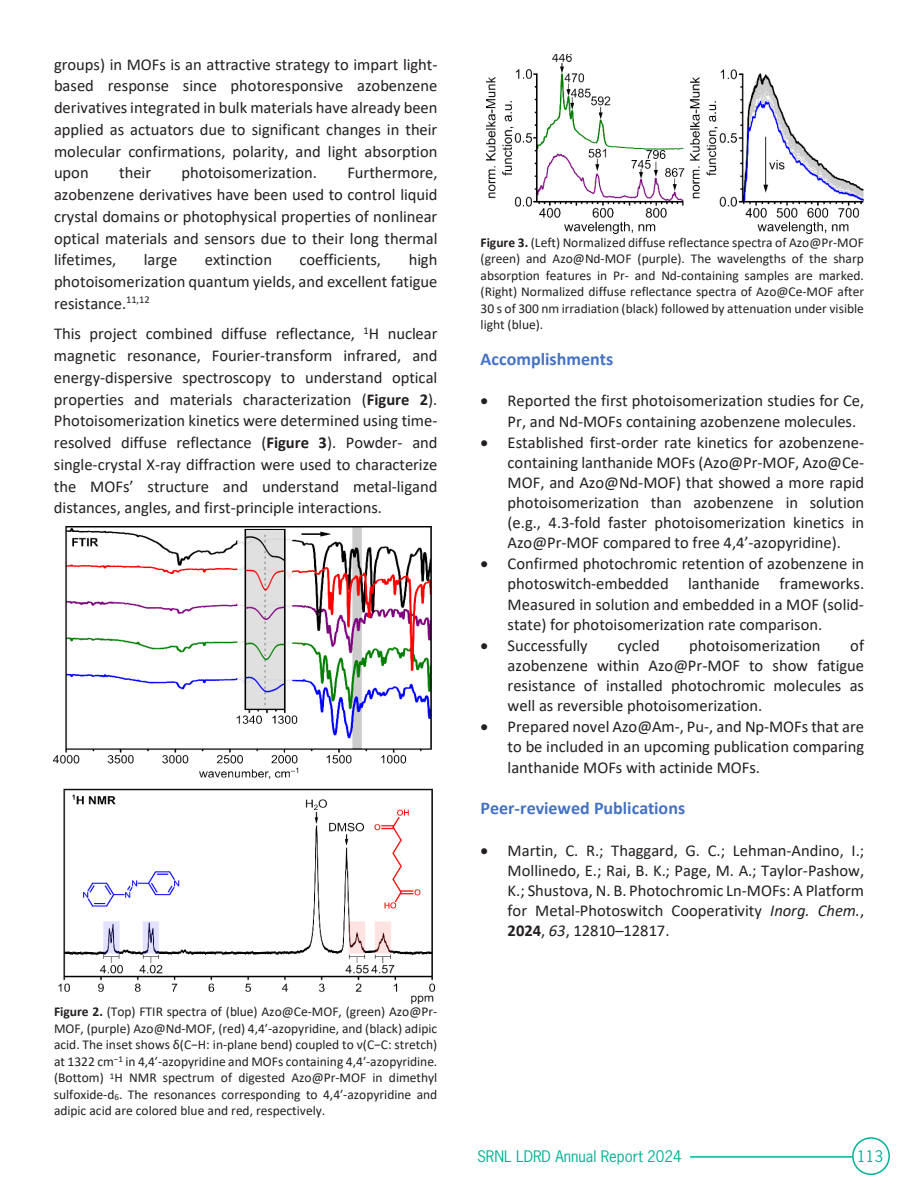
<style>
.page{position:relative;width:918px;height:1188px;background:#fff}
.page>*{position:absolute;margin:0;border:0;box-sizing:border-box;transform-origin:0 0}
.t1{font:700 18px "Calibri";color:#4472c4}
.t2{font:16.5px/21.8px "Calibri";color:#231f20;text-align:justify}
.t3{font:15px "News Gothic Std";color:#00b294}
.t4{font:13.5px/16.5px "Calibri";color:#231f20;text-align:justify}
.s1{font-weight:700}
.s2{font-style:italic}
</style>
<div class="page">
<img style="left:53px;top:526px;width:381px;height:477px">
<img style="left:486px;top:54px;width:378px;height:179px">
<hr style="left:690px;top:1156px;width:162px;height:2px;background:#00b294">
<div style="left:852px;top:1137px;width:38px;height:38px;border:2px solid #00b294;border-radius:50%"></div>
<p class="t2" style="left:54px;top:53px;width:385px">groups) in MOFs is an attractive strategy to impart light&shy;based response since photoresponsive azobenzene derivatives integrated in bulk materials have already been applied as actuators due to significant changes in their molecular confirmations, polarity, and light absorption upon</p>
<p class="t2" style="left:54px;top:162px;width:385px;text-indent:293px">Furthermore, azobenzene derivatives have been used to control liquid crystal domains or photophysical properties of nonlinear optical materials and sensors due to their long thermal lifetimes,</p>
<p class="t2" style="left:119px;top:162px;width:34px">their</p>
<p class="t2" style="left:182px;top:162px;width:137px">photoisomerization.</p>
<p class="t2" style="left:144px;top:249px;width:35px">large</p>
<p class="t2" style="left:205px;top:249px;width:69px">extinction</p>
<p class="t2" style="left:300px;top:249px;width:83px">coefficients,</p>
<p class="t2" style="left:54px;top:249px;width:385px;text-indent:355px">high photoisomerization quantum yields, and excellent fatigue resistance.<sup>11,12</sup></p>
<p class="t2" style="left:54px;top:323px;width:385px">This project combined diffuse reflectance, <sup>1</sup>H nuclear magnetic resonance, Fourier-transform infrared, and energy-dispersive spectroscopy to understand optical properties and materials characterization (<span class="s1">Figure 2</span>).<br>Photoisomerization kinetics were determined using time&shy;resolved diffuse reflectance (<span class="s1">Figure 3</span>). Powder- and single-crystal X-ray diffraction were used to characterize the MOFs’ structure and understand metal-ligand distances, angles, and first-principle interactions.</p>
<p class="t4" style="left:54px;top:1003px;width:385px"><span class="s1">Figure 2.</span> (Top) FTIR spectra of (blue) Azo@Ce-MOF, (green) Azo@Pr-MOF, (purple) Azo@Nd-MOF, (red) 4,4′-azopyridine, and (black) adipic acid. The inset shows δ(C−H: in-plane bend) coupled to ν(C−C: stretch) at 1322 cm<sup>−1</sup> in 4,4′-azopyridine and MOFs containing 4,4′-azopyridine. (Bottom) <sup>1</sup>H NMR spectrum of digested Azo@Pr-MOF in dimethyl sulfoxide-d<sub>6</sub>. The resonances corresponding to 4,4′-azopyridine and adipic acid are colored blue and red, respectively.</p>
<p class="t4" style="left:481px;top:234px;width:385px"><span class="s1">Figure 3.</span> (Left) Normalized diffuse reflectance spectra of Azo@Pr-MOF (green) and Azo@Nd-MOF (purple). The wavelengths of the sharp absorption features in Pr- and Nd-containing samples are marked. (Right) Normalized diffuse reflectance spectra of Azo@Ce-MOF after 30 s of 300 nm irradiation (black) followed by attenuation under visible light (blue).</p>
<p class="t1" style="left:481px;top:346px;width:134px">Accomplishments</p>
<p class="t2" style="left:508px;top:391px;width:358px;line-height:20.1px;text-indent:-27px">• Reported the first photoisomerization studies for Ce,<br>Pr, and Nd-MOFs containing azobenzene molecules.</p>
<p class="t2" style="left:508px;top:432px;width:358px;line-height:20.1px;text-indent:-27px">• Established first-order rate kinetics for azobenzene&shy;containing lanthanide MOFs (Azo@Pr-MOF, Azo@Ce-MOF, and Azo@Nd-MOF) that showed a more rapid photoisomerization than azobenzene in solution (e.g., 4.3-fold faster photoisomerization kinetics in Azo@Pr-MOF compared to free 4,4’-azopyridine).</p>
<p class="t2" style="left:508px;top:553px;width:358px;line-height:20.1px;text-indent:-27px">• Confirmed photochromic retention of azobenzene in photoswitch-embedded lanthanide frameworks.<br>Measured in solution and embedded in a MOF (solid&shy;state) for photoisomerization rate comparison.</p>
<p class="t2" style="left:481px;top:634px;width:109px">• Successfully</p>
<p class="t2" style="left:618px;top:634px;width:44px">cycled</p>
<p class="t2" style="left:689px;top:634px;width:133px">photoisomerization</p>
<p class="t2" style="left:508px;top:635px;width:358px;line-height:20.1px;text-indent:343px">of azobenzene within Azo@Pr-MOF to show fatigue resistance of installed photochromic molecules as well as reversible photoisomerization.</p>
<p class="t2" style="left:508px;top:716px;width:358px;line-height:20.1px;text-indent:-27px">• Prepared novel Azo@Am-, Pu-, and Np-MOFs that are to be included in an upcoming publication comparing lanthanide MOFs with actinide MOFs.</p>
<p class="t1" style="left:481px;top:796px;width:206px">Peer-reviewed Publications</p>
<p class="t2" style="left:508px;top:840px;width:358px;line-height:20.1px;text-indent:-27px">• Martin, C. R.; Thaggard, G. C.; Lehman-Andino, I.; Mollinedo, E.; Rai, B. K.; Page, M. A.; Taylor-Pashow, K.; Shustova, N. B. Photochromic Ln-MOFs: A Platform for Metal-Photoswitch Cooperativity <span class="s2">Inorg. Chem.</span>, <span class="s1">2024</span>, <span class="s2">63</span>, 12810–12817.</p>
<p class="t3" style="left:477px;top:1147px;width:206px">SRNL LDRD Annual Report 2024</p>
<p class="t3" style="left:857px;top:1147px;width:27px">113</p>
</div>
